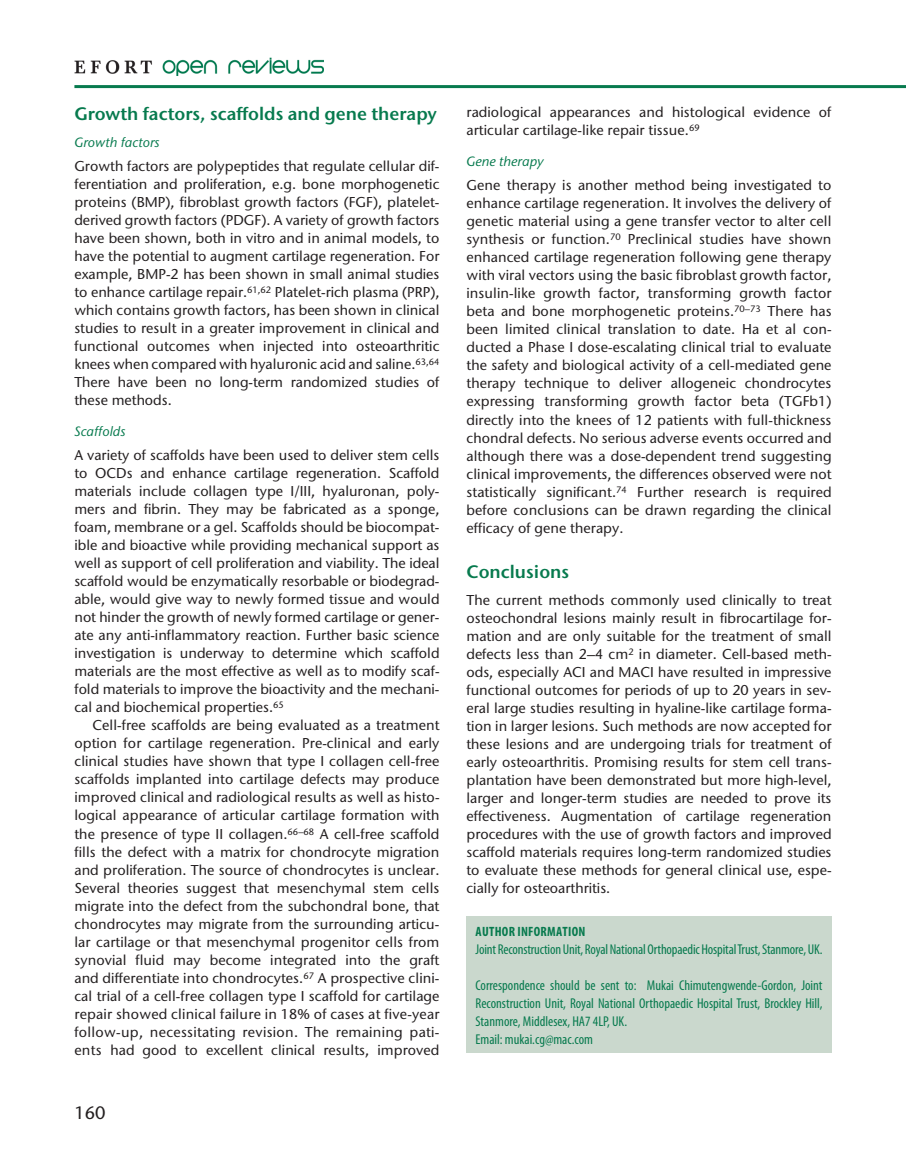
<style>
.page{position:relative;width:906px;height:1170px;background:#fff}
.page>*{position:absolute;margin:0;border:0;box-sizing:border-box;transform-origin:0 0}
.t1{font:600 18px "Stone Sans ITC Pro";color:#077a4e}
.t2{font:500 18px "Stone Sans ITC Pro";color:#231f20}
.t3{font:500 14.25px/18px "Stone Sans ITC Pro";color:#231f20;text-align:justify}
.t4{font:condensed 14.25px/18px "Myriad Pro";color:#077a4e}
.t5{font:italic 500 13.5px "Stone Sans ITC Pro";color:#077a4e}
.t6{font:700 condensed 13.5px "Myriad Pro";letter-spacing:.02em;color:#077a4e}
</style>
<div class="page">
<img style="left:74px;top:57px;width:250px;height:19px">
<hr style="left:74px;top:85px;width:832px;height:3px;background:#077a4e">
<div style="left:466px;top:916px;width:365px;height:136px;background:#cad8cd"></div>
<p class="t1" style="left:74px;top:102px;width:364px">Growth factors, scaffolds and gene therapy</p>
<p class="t5" style="left:74px;top:134px;width:87px">Growth factors</p>
<p class="t3" style="left:74px;top:156px;width:367px">Growth factors are polypeptides that regulate cellular dif&shy;ferentiation and proliferation, e.g. bone morphogenetic proteins (BMP), fibroblast growth factors (FGF), platelet&shy;derived growth factors (PDGF). A variety of growth factors have been shown, both in vitro and in animal models, to have the potential to augment cartilage regeneration. For example, BMP-2 has been shown in small animal studies to enhance cartilage repair.<sup>61,62</sup> Platelet-rich plasma (PRP), which contains growth factors, has been shown in clinical studies to result in a greater improvement in clinical and functional outcomes when injected into osteoarthritic knees when compared with hyaluronic acid and saline.<sup>63,64<br></sup>There have been no long-term randomized studies of these methods.</p>
<p class="t5" style="left:74px;top:423px;width:53px">Scaffolds</p>
<p class="t3" style="left:74px;top:446px;width:366px">A variety of scaffolds have been used to deliver stem cells to OCDs and enhance cartilage regeneration. Scaffold materials include collagen type I/III, hyaluronan, poly&shy;mers and fibrin. They may be fabricated as a sponge, foam, membrane or a gel. Scaffolds should be biocompat&shy;ible and bioactive while providing mechanical support as well as support of cell proliferation and viability. The ideal scaffold would be enzymatically resorbable or biodegrad&shy;able, would give way to newly formed tissue and would not hinder the growth of newly formed cartilage or gener&shy;ate any anti-inflammatory reaction. Further basic science investigation is underway to determine which scaffold materials are the most effective as well as to modify scaf&shy;fold materials to improve the bioactivity and the mechani&shy;cal and biochemical properties.<sup>65</sup></p>
<p class="t3" style="left:74px;top:716px;width:367px;text-indent:18px">Cell-free scaffolds are being evaluated as a treatment option for cartilage regeneration. Pre-clinical and early clinical studies have shown that type I collagen cell-free scaffolds implanted into cartilage defects may produce improved clinical and radiological results as well as histo&shy;logical appearance of articular cartilage formation with the presence of type II collagen.<sup>66–68</sup> A cell-free scaffold fills the defect with a matrix for chondrocyte migration and proliferation. The source of chondrocytes is unclear.<br>Several theories suggest that mesenchymal stem cells migrate into the defect from the subchondral bone, that chondrocytes may migrate from the surrounding articu&shy;lar cartilage or that mesenchymal progenitor cells from synovial fluid may become integrated into the graft and differentiate into chondrocytes.<sup>67</sup> A prospective clini&shy;cal trial of a cell-free collagen type I scaffold for cartilage repair showed clinical failure in 18% of cases at five-year follow-up, necessitating revision. The remaining pati&shy;ents had good to excellent clinical results, improved</p>
<p class="t2" style="left:74px;top:1101px;width:32px">160</p>
<p class="t3" style="left:466px;top:103px;width:366px">radiological appearances and histological evidence of articular cartilage-like repair tissue.<sup>69</sup></p>
<p class="t5" style="left:466px;top:153px;width:79px">Gene therapy</p>
<p class="t3" style="left:466px;top:176px;width:367px">Gene therapy is another method being investigated to enhance cartilage regeneration. It involves the delivery of genetic material using a gene transfer vector to alter cell synthesis or function.<sup>70</sup> Preclinical studies have shown enhanced cartilage regeneration following gene therapy with viral vectors using the basic fibroblast growth factor, insulin-like growth factor, transforming growth factor beta and bone morphogenetic proteins.<sup>70–73</sup> There has been limited clinical translation to date. Ha et al con&shy;ducted a Phase I dose-escalating clinical trial to evaluate the safety and biological activity of a cell-mediated gene therapy technique to deliver allogeneic chondrocytes expressing transforming growth factor beta (TGFb1) directly into the knees of 12 patients with full-thickness chondral defects. No serious adverse events occurred and although there was a dose-dependent trend suggesting clinical improvements, the differences observed were not statistically significant.<sup>74</sup> Further research is required before conclusions can be drawn regarding the clinical efficacy of gene therapy.</p>
<p class="t1" style="left:466px;top:560px;width:104px">Conclusions</p>
<p class="t3" style="left:466px;top:590px;width:367px">The current methods commonly used clinically to treat osteochondral lesions mainly result in fibrocartilage for&shy;mation and are only suitable for the treatment of small defects less than 2–4 cm<sup>2</sup> in diameter. Cell-based meth&shy;ods, especially ACI and MACI have resulted in impressive functional outcomes for periods of up to 20 years in sev&shy;eral large studies resulting in hyaline-like cartilage forma&shy;tion in larger lesions. Such methods are now accepted for these lesions and are undergoing trials for treatment of early osteoarthritis. Promising results for stem cell trans&shy;plantation have been demonstrated but more high-level, larger and longer-term studies are needed to prove its effectiveness. Augmentation of cartilage regeneration procedures with the use of growth factors and improved scaffold materials requires long-term randomized studies to evaluate these methods for general clinical use, espe&shy;cially for osteoarthritis.</p>
<p class="t6" style="left:475px;top:923px;width:111px">AUTHOR INFORMATION</p>
<p class="t4" style="left:475px;top:940px;width:348px">Joint Reconstruction Unit, Royal National Orthopaedic Hospital Trust, Stanmore, UK.</p>
<p class="t4" style="left:475px;top:976px;width:348px">Correspondence should be sent to: Mukai Chimutengwende-Gordon, Joint Reconstruction Unit, Royal National Orthopaedic Hospital Trust, Brockley Hill, Stanmore, Middlesex, HA7 4LP, UK.<br>Email: mukai.cg@mac.com</p>
</div>
